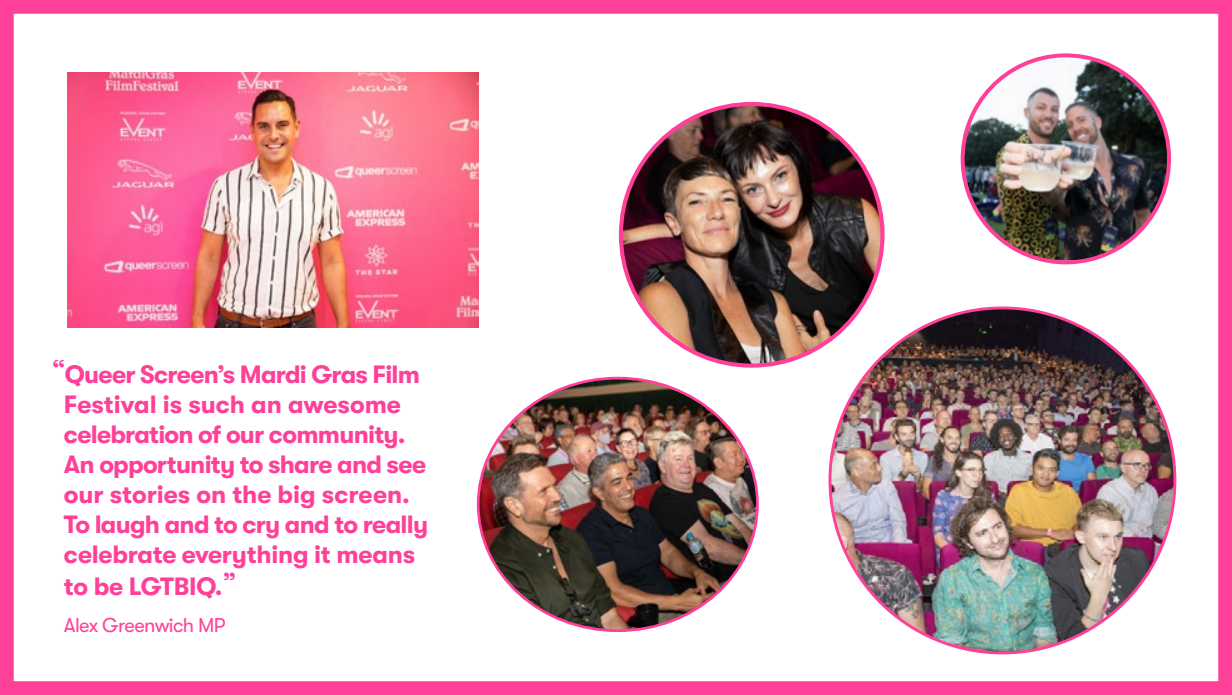
<style>
.page{position:relative;width:1232px;height:695px;background:#fff}
.page>*{position:absolute;margin:0;border:0;box-sizing:border-box;transform-origin:0 0}
.t1{font:700 25px/30px "GT Walsheim Pro";letter-spacing:-.03em;color:#ff4099;text-align:center}
.t2{font:700 25px "GT Walsheim Pro";letter-spacing:-.01em;color:#ff4099}
.t3{font:20px "GT Walsheim Pro";letter-spacing:-.03em;color:#ff4099}
.s1{font-weight:400;font-size:31.25px}
</style>
<div class="page">
<img style="left:67px;top:72px;width:411px;height:255px">
<img style="left:478px;top:380px;width:279px;height:250px">
<img style="left:621px;top:104px;width:261px;height:261px;border-radius:131px">
<img style="left:829px;top:308px;width:345px;height:344px;border-radius:169px">
<img style="left:960px;top:53px;width:212px;height:212px">
<div style="left:0;top:0;width:1231px;height:694px;border:14px solid #ff4099"></div>
<p class="t1" style="left:51px;top:359px;width:378px"><span class="s1">“</span>Queer Screen’s Mardi Gras Film<br>Festival is such an awesome celebration of our community.<br>An opportunity to share and see our stories on the big screen.<br>To laugh and to cry and to really celebrate everything it means</p>
<p class="t2" style="left:64px;top:572px;width:174px">to be LGTBIQ.<span class="s1">”</span></p>
<p class="t3" style="left:64px;top:613px;width:163px">Alex Greenwich MP</p>
</div>
